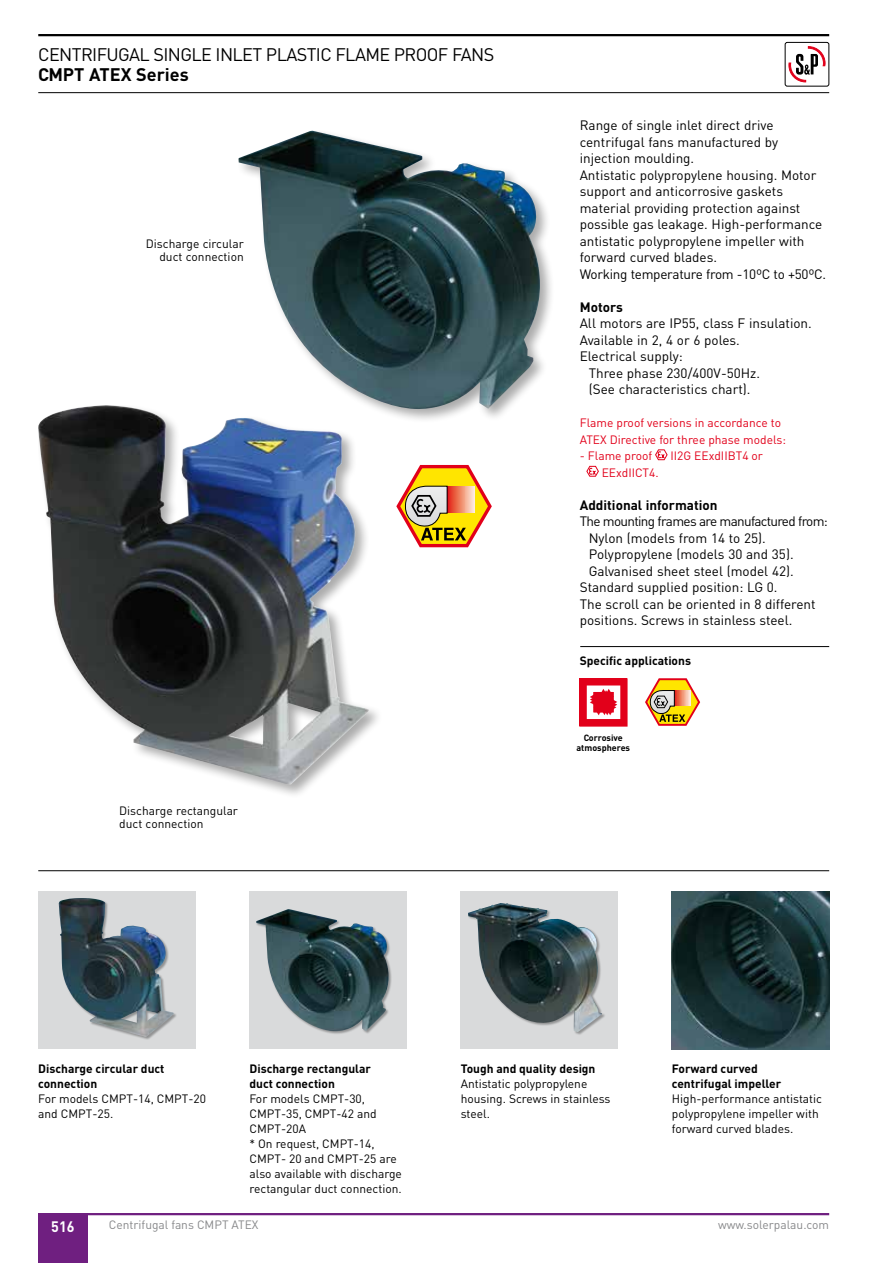
<style>
.page{position:relative;width:893px;height:1263px;background:#fff}
.page>*{position:absolute;margin:0;border:0;box-sizing:border-box;transform-origin:0 0}
.t1{font:18px "DIN";letter-spacing:-.035em;color:#000}
.t2{font:700 18px "DIN";color:#000}
.t3{font:700 15px "DIN";color:#fff;scale:.95 1}
.t4{font:13.5px/16.5px "DIN";color:#000}
.t5{font:13.5px "DIN";letter-spacing:-.05em;color:#000}
.t6{font:700 13.5px "DIN";color:#000}
.t7{font:12px/15px "DIN";color:#000}
.t8{font:700 12px/15px "DIN";color:#000}
.t9{font:12px/16.5px "DIN";color:#e2001a}
.t10{font:12px "DIN";color:#87888a}
.t11{font:700 9px/10.5px "DIN";color:#000;text-align:center}
</style>
<div class="page">
<hr style="left:38px;top:34px;width:791px;height:2px;background:#000">
<hr style="left:38px;top:92px;width:791px;height:1px;background:#000">
<svg style="left:788px;top:47px;width:38px;height:36px"></svg>
<div style="left:785px;top:42px;width:44px;height:44px;border:1px solid #000;border-radius:2px"></div>
<hr style="left:38px;top:1213px;width:791px;height:2px;background:#6f1f80">
<div style="left:38px;top:1214px;width:49px;height:49px;background:#6f1f80"></div>
<svg style="left:655px;top:449px;width:13px;height:11px"></svg>
<svg style="left:586px;top:466px;width:13px;height:11px"></svg>
<img style="left:38px;top:405px;width:331px;height:379px">
<div style="left:238px;top:131px;width:317px;height:293px;background:#000;opacity:.33"></div>
<img style="left:238px;top:131px;width:317px;height:280px">
<hr style="left:38px;top:870px;width:791px;height:1px;background:#000">
<div style="left:38px;top:892px;width:158px;height:157px;background:#d9dadb"></div>
<img style="left:58px;top:898px;width:116px;height:139px">
<div style="left:249px;top:892px;width:158px;height:157px;background:#d9dadb"></div>
<div style="left:256px;top:908px;width:136px;height:127px;background:#000;opacity:.33"></div>
<img style="left:256px;top:909px;width:136px;height:123px">
<div style="left:461px;top:892px;width:157px;height:157px;background:#d9dadb"></div>
<img style="left:468px;top:903px;width:135px;height:129px">
<img style="left:672px;top:892px;width:157px;height:157px">
<hr style="left:580px;top:646px;width:249px;height:1px;background:#000">
<svg style="left:645px;top:679px;width:56px;height:47px"></svg>
<div style="left:580px;top:679px;width:47px;height:47px;background:#e2001a"></div>
<div style="left:587px;top:685px;width:33px;height:34px;border:6px solid #fff"></div>
<svg style="left:590px;top:689px;width:27px;height:26px"></svg>
<svg style="left:396px;top:465px;width:96px;height:82px"></svg>
<h1 class="t1" style="left:38px;top:43px;width:457px">CENTRIFUGAL SINGLE INLET PLASTIC FLAME PROOF FANS</h1>
<h1 class="t2" style="left:38px;top:62px;width:152px">CMPT ATEX Series</h1>
<p class="t7" style="left:146px;top:236px;width:99px;line-height:13.5px;text-align:right">Discharge circular duct connection</p>
<p class="t7" style="left:119px;top:803px;width:120px;line-height:13.5px">Discharge rectangular duct connection</p>
<p class="t4" style="left:580px;top:117px;width:248px">Range of single inlet direct drive centrifugal fans manufactured by injection moulding.<br>Antistatic polypropylene housing. Motor support and anticorrosive gaskets material providing protection against possible gas leakage. High-performance antistatic polypropylene impeller with forward curved blades.<br>Working temperature from -10ºC to +50ºC.</p>
<p class="t6" style="left:580px;top:298px;width:45px">Motors</p>
<p class="t4" style="left:580px;top:315px;width:234px">All motors are IP55, class F insulation.</p>
<p class="t4" style="left:580px;top:331px;width:162px">Available in 2, 4 or 6 poles.</p>
<p class="t4" style="left:580px;top:348px;width:105px">Electrical supply:</p>
<p class="t4" style="left:589px;top:364px;width:173px">Three phase 230/400V-50Hz.</p>
<p class="t4" style="left:589px;top:381px;width:163px">(See characteristics chart).</p>
<p class="t9" style="left:580px;top:414px;width:208px">Flame proof versions in accordance to<br>ATEX Directive for three phase models:</p>
<p class="t9" style="left:580px;top:447px;width:74px">- Flame proof</p>
<p class="t9" style="left:670px;top:447px;width:94px">II2G EExdIIBT4 or</p>
<p class="t9" style="left:602px;top:464px;width:58px">EExdIICT4.</p>
<p class="t6" style="left:580px;top:496px;width:139px">Additional information</p>
<p class="t5" style="left:580px;top:513px;width:250px">The mounting frames are manufactured from:</p>
<p class="t4" style="left:589px;top:529px;width:179px">Nylon (models from 14 to 25).</p>
<p class="t4" style="left:589px;top:546px;width:206px">Polypropylene (models 30 and 35).</p>
<p class="t4" style="left:589px;top:562px;width:207px">Galvanised sheet steel (model 42).</p>
<p class="t4" style="left:580px;top:579px;width:199px">Standard supplied position: LG 0.</p>
<p class="t4" style="left:580px;top:595px;width:237px">The scroll can be oriented in 8 different</p>
<p class="t4" style="left:580px;top:612px;width:214px">positions. Screws in stainless steel.</p>
<p class="t8" style="left:580px;top:652px;width:113px">Specific applications</p>
<p class="t11" style="left:576px;top:732px;width:55px">Corrosive atmospheres</p>
<p class="t8" style="left:38px;top:1060px;width:128px">Discharge circular duct connection</p>
<p class="t7" style="left:38px;top:1091px;width:169px">For models CMPT-14, CMPT-20 and CMPT-25.</p>
<p class="t8" style="left:249px;top:1060px;width:123px">Discharge rectangular duct connection</p>
<p class="t7" style="left:249px;top:1091px;width:154px">For models CMPT-30,<br>CMPT-35, CMPT-42 and<br>CMPT-20A<br>* On request, CMPT-14,<br>CMPT- 20 and CMPT-25 are also available with discharge rectangular duct connection.</p>
<p class="t3" style="left:51px;top:1217px;width:26px">516</p>
<p class="t10" style="left:109px;top:1217px;width:151px">Centrifugal fans CMPT ATEX</p>
<p class="t8" style="left:461px;top:1060px;width:136px">Tough and quality design</p>
<p class="t7" style="left:461px;top:1076px;width:151px">Antistatic polypropylene housing. Screws in stainless steel.</p>
<p class="t8" style="left:672px;top:1060px;width:111px">Forward curved centrifugal impeller</p>
<p class="t7" style="left:672px;top:1091px;width:152px">High-performance antistatic polypropylene impeller with forward curved blades.</p>
<p class="t10" style="left:718px;top:1217px;width:112px">www.solerpalau.com</p>
</div>
